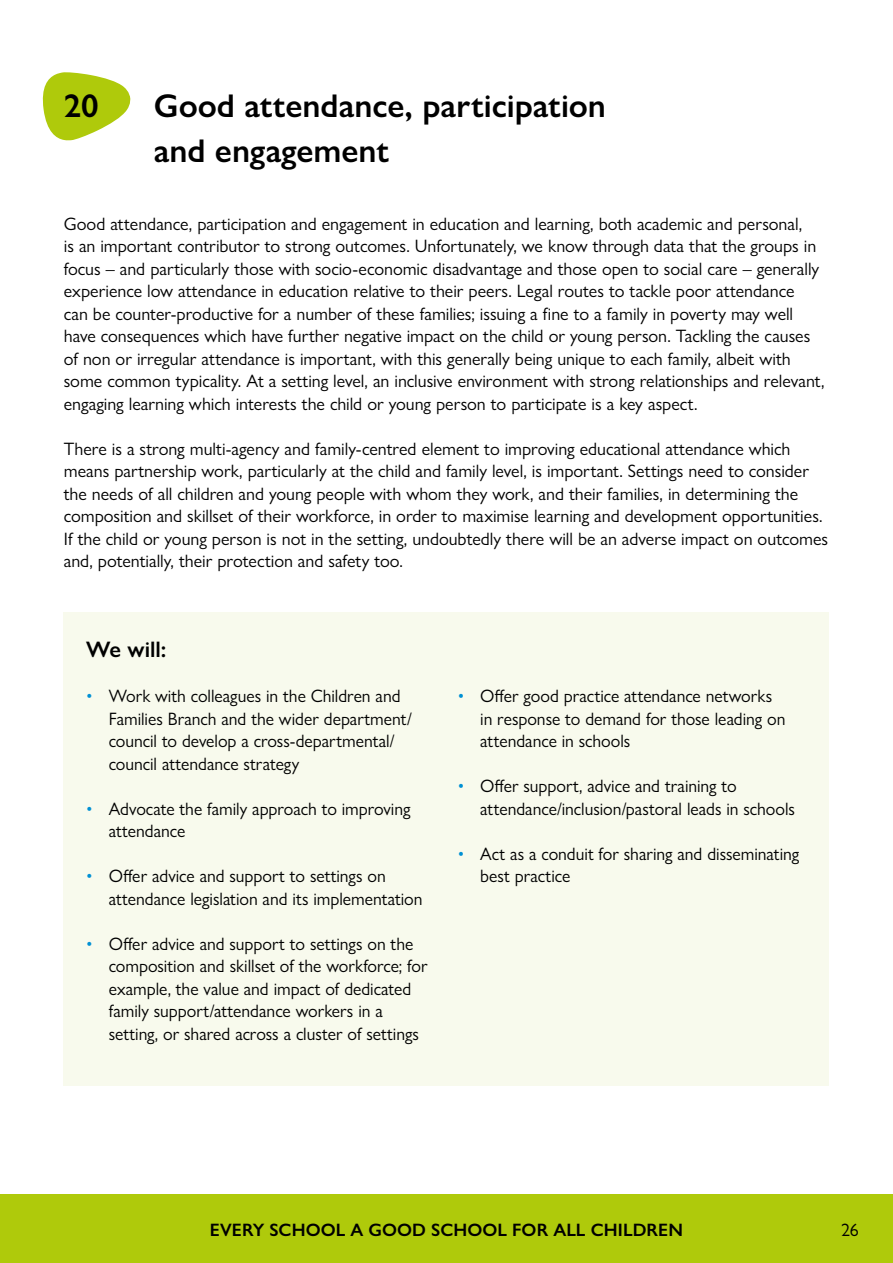
<style>
.page{position:relative;width:893px;height:1263px;background:#fff}
.page>*{position:absolute;margin:0;border:0;box-sizing:border-box;transform-origin:0 0}
.t1{font:600 33px/45px "Gill Sans Nova";color:#000}
.t2{font:600 22.5px "Gill Sans Nova";color:#000}
.t3{font:18px/22.5px "Gill Sans Nova";color:#000}
.t4{font:600 18px "Gill Sans Nova";letter-spacing:.005em;color:#000}
.s1{color:#0090d4}
</style>
<div class="page">
<svg style="left:42px;top:72px;width:89px;height:69px"></svg>
<div style="left:64px;top:612px;width:765px;height:474px;background:#f8faed"></div>
<div style="left:0;top:1195px;width:893px;height:68px;background:#afca0b"></div>
<h1 class="t1" style="left:64px;top:83px;width:37px">20</h1>
<h1 class="t1" style="left:154px;top:83px;width:454px">Good attendance, participation and engagement</h1>
<p class="t3" style="left:64px;top:212px;width:762px">Good attendance, participation and engagement in education and learning, both academic and personal,<br>is an important contributor to strong outcomes. Unfortunately, we know through data that the groups in focus – and particularly those with socio-economic disadvantage and those open to social care – generally experience low attendance in education relative to their peers. Legal routes to tackle poor attendance<br>can be counter-productive for a number of these families; issuing a fine to a family in poverty may well have consequences which have further negative impact on the child or young person. Tackling the causes of non or irregular attendance is important, with this generally being unique to each family, albeit with some common typicality. At a setting level, an inclusive environment with strong relationships and relevant, engaging learning which interests the child or young person to participate is a key aspect.</p>
<p class="t3" style="left:64px;top:437px;width:766px">There is a strong multi-agency and family-centred element to improving educational attendance which means partnership work, particularly at the child and family level, is important. Settings need to consider the needs of all children and young people with whom they work, and their families, in determining the composition and skillset of their workforce, in order to maximise learning and development opportunities.<br>If the child or young person is not in the setting, undoubtedly there will be an adverse impact on outcomes and, potentially, their protection and safety too.</p>
<p class="t2" style="left:86px;top:636px;width:82px">We will:</p>
<p class="t3" style="left:109px;top:685px;width:305px;text-indent:-23px"><span class="s1">•</span> Work with colleagues in the Children and Families Branch and the wider department/ council to develop a cross-departmental/ council attendance strategy</p>
<p class="t3" style="left:109px;top:797px;width:303px;text-indent:-23px"><span class="s1">•</span> Advocate the family approach to improving attendance</p>
<p class="t3" style="left:109px;top:865px;width:315px;text-indent:-23px"><span class="s1">•</span> Offer advice and support to settings on attendance legislation and its implementation</p>
<p class="t3" style="left:109px;top:932px;width:320px;text-indent:-23px"><span class="s1">•</span> Offer advice and support to settings on the composition and skillset of the workforce; for example, the value and impact of dedicated family support/attendance workers in a setting, or shared across a cluster of settings</p>
<p class="t3" style="left:480px;top:685px;width:307px;text-indent:-23px"><span class="s1">•</span> Offer good practice attendance networks in response to demand for those leading on attendance in schools</p>
<p class="t3" style="left:480px;top:775px;width:316px;text-indent:-23px"><span class="s1">•</span> Offer support, advice and training to attendance/inclusion/pastoral leads in schools</p>
<p class="t3" style="left:480px;top:842px;width:320px;text-indent:-23px"><span class="s1">•</span> Act as a conduit for sharing and disseminating best practice</p>
<p class="t4" style="left:210px;top:1219px;width:475px">EVERY SCHOOL A GOOD SCHOOL FOR ALL CHILDREN</p>
<p class="t3" style="left:841px;top:1219px;width:19px">26</p>
</div>
